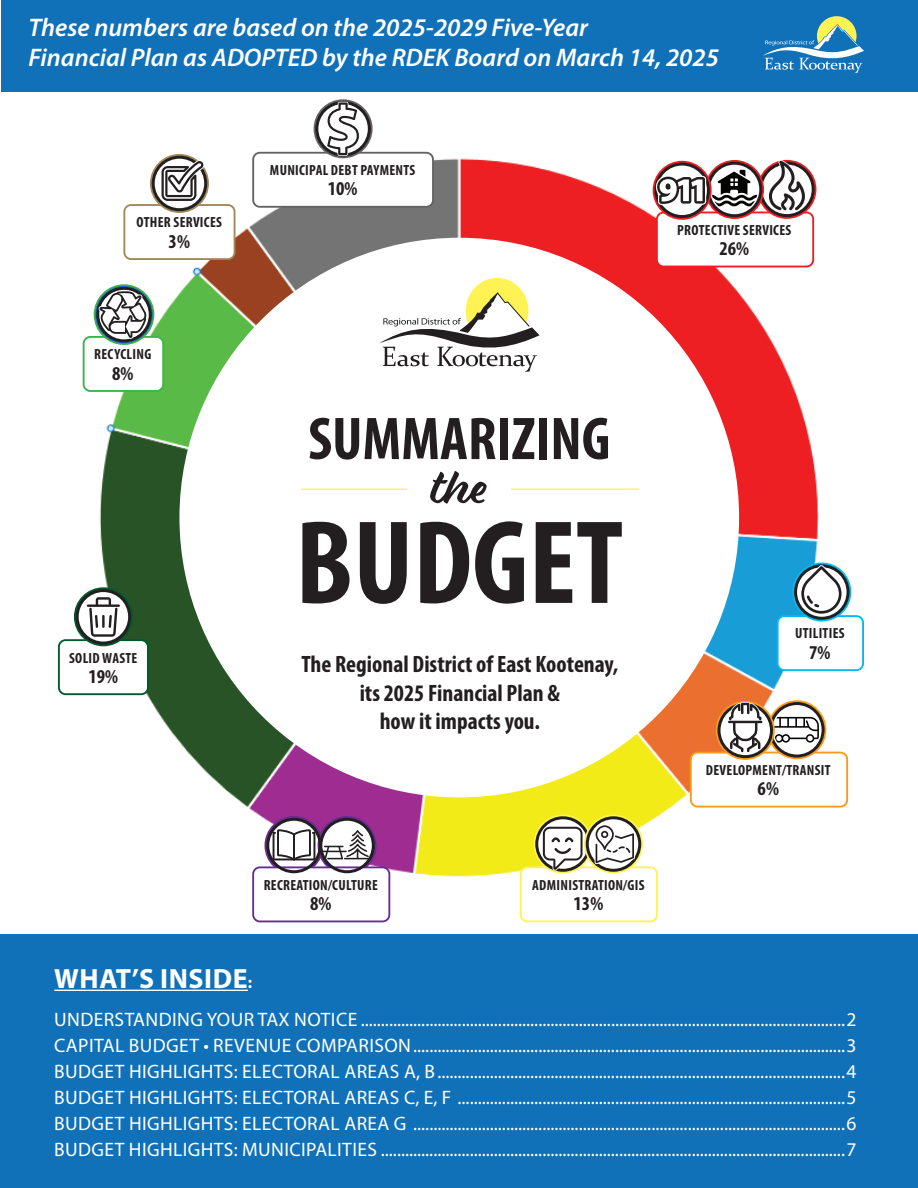
<style>
.page{position:relative;width:918px;height:1188px;background:#fff}
.page>*{position:absolute;margin:0;border:0;box-sizing:border-box;transform-origin:0 0}
.t1{font:700 condensed 119.85px "Myriad Pro";color:#231f20}
.t2{font:700 condensed 60.9px "Myriad Pro";color:#231f20}
.t3{font:50.7px "Eds Market Main Script";color:#231f20}
.t4{font:700 27.9px "Myriad Pro";letter-spacing:.02em;color:#fff}
.t5{font:italic 600 25.5px/30.6px "Myriad Pro";color:#fff}
.t6{font:700 condensed 23.7px/28.5px "Myriad Pro";color:#231f20;text-align:center}
.t7{font:700 condensed 19.65px "Myriad Pro";color:#231f20}
.t8{font:19.5px/26.1px "Myriad Pro";letter-spacing:.02em;color:#fff;text-align:justify}
.t9{font:700 condensed 14.7px "Myriad Pro";letter-spacing:.02em;color:#231f20}
.s1{font-size:16.8px}
</style>
<div class="page">
<div style="left:1px;top:0;width:917px;height:92px;background:#1071b9"></div>
<div style="left:0;top:934px;width:918px;height:254px;background:#1071b9"></div>
<hr style="left:54px;top:990px;width:194px;height:1px;background:#fff">
<svg style="left:763px;top:16px;width:101px;height:57px"></svg>
<img style="left:78px;top:137px;width:758px;height:746px">
<div style="left:179px;top:238px;width:560px;height:559px;background:#fff;border-radius:50%"></div>
<hr style="left:301px;top:489px;width:338px;height:1px;background:#fff353">
<div style="left:408px;top:453px;width:103px;height:61px;background:#fff"></div>
<svg style="left:379px;top:278px;width:161px;height:94px"></svg>
<div style="left:253px;top:153px;width:180px;height:54px;background:#fff;border-radius:7px"></div>
<div style="left:252px;top:152px;width:182px;height:56px;border:2px solid #636366;border-radius:7px"></div>
<svg style="left:314px;top:99px;width:59px;height:59px"></svg>
<svg style="left:315px;top:101px;width:56px;height:56px"></svg>
<div style="left:59px;top:640px;width:89px;height:54px;background:#fff;border-radius:7px"></div>
<div style="left:58px;top:639px;width:91px;height:56px;border:2px solid #00592d;border-radius:7px"></div>
<svg style="left:74px;top:587px;width:59px;height:59px"></svg>
<svg style="left:76px;top:589px;width:55px;height:56px"></svg>
<div style="left:691px;top:753px;width:156px;height:54px;background:#fff;border-radius:7px"></div>
<div style="left:690px;top:752px;width:158px;height:56px;border:2px solid #f89a1c;border-radius:7px"></div>
<svg style="left:716px;top:701px;width:59px;height:59px"></svg>
<svg style="left:718px;top:702px;width:107px;height:56px"></svg>
<div style="left:778px;top:616px;width:85px;height:54px;background:#fff;border-radius:7px"></div>
<div style="left:777px;top:615px;width:87px;height:56px;border:2px solid #00baf1;border-radius:7px"></div>
<svg style="left:792px;top:563px;width:59px;height:59px"></svg>
<svg style="left:794px;top:564px;width:56px;height:56px"></svg>
<div style="left:253px;top:867px;width:136px;height:54px;background:#fff;border-radius:7px"></div>
<div style="left:252px;top:866px;width:138px;height:56px;border:2px solid #652d91;border-radius:7px"></div>
<svg style="left:266px;top:818px;width:109px;height:55px"></svg>
<div style="left:84px;top:337px;width:79px;height:54px;background:#fff;border-radius:7px"></div>
<div style="left:83px;top:336px;width:81px;height:56px;border:2px solid #3ab54a;border-radius:7px"></div>
<svg style="left:94px;top:284px;width:60px;height:61px"></svg>
<svg style="left:96px;top:287px;width:56px;height:55px"></svg>
<div style="left:521px;top:867px;width:136px;height:54px;background:#fff;border-radius:7px"></div>
<div style="left:520px;top:866px;width:138px;height:56px;border:2px solid #fff353;border-radius:7px"></div>
<svg style="left:584px;top:815px;width:59px;height:59px"></svg>
<svg style="left:535px;top:816px;width:106px;height:56px"></svg>
<div style="left:124px;top:205px;width:111px;height:54px;background:#fff;border-radius:7px"></div>
<div style="left:123px;top:204px;width:112px;height:56px;border:2px solid #9e8958;border-radius:7px"></div>
<svg style="left:144px;top:156px;width:63px;height:57px"></svg>
<div style="left:657px;top:212px;width:156px;height:55px;background:#fff;border-radius:7px"></div>
<div style="left:656px;top:212px;width:158px;height:55px;border:2px solid #ee1d23;border-radius:7px"></div>
<svg style="left:654px;top:160px;width:161px;height:58px"></svg>
<h3 class="t5" style="left:28px;top:11px;width:692px">These numbers are based on the 2025-2029 Five-Year<br>Financial Plan as ADOPTED by the RDEK Board on March 14, 2025</h3>
<p class="t9" style="left:137px;top:213px;width:87px">OTHER SERVICES</p>
<p class="t7" style="left:169px;top:229px;width:23px">3%</p>
<p class="t9" style="left:94px;top:345px;width:59px">RECYCLING</p>
<p class="t7" style="left:112px;top:361px;width:23px">8%</p>
<p class="t9" style="left:69px;top:648px;width:70px">SOLID WASTE</p>
<p class="t7" style="left:88px;top:664px;width:31px">19%</p>
<p class="t9" style="left:270px;top:161px;width:147px">MUNICIPAL DEBT PAYMENTS</p>
<p class="t7" style="left:328px;top:177px;width:31px">10%</p>
<p class="t9" style="left:677px;top:221px;width:116px">PROTECTIVE SERVICES</p>
<p class="t7" style="left:719px;top:236px;width:31px">26%</p>
<h2 class="t2" style="left:308px;top:401px;width:304px">SUMMARIZING</h2>
<h3 class="t3" style="left:431px;top:455px;width:59px">the</h3>
<h1 class="t1" style="left:295px;top:488px;width:329px">BUDGET</h1>
<p class="t6" style="left:301px;top:650px;width:319px">The Regional District of East Kootenay, its 2025 Financial Plan &amp;<br>how it impacts you.</p>
<p class="t9" style="left:264px;top:876px;width:116px">RECREATION/CULTURE</p>
<p class="t7" style="left:310px;top:891px;width:23px">8%</p>
<p class="t9" style="left:532px;top:876px;width:114px">ADMINISTRATION/GIS</p>
<p class="t7" style="left:574px;top:891px;width:31px">13%</p>
<p class="t9" style="left:795px;top:624px;width:51px">UTILITIES</p>
<p class="t7" style="left:809px;top:640px;width:23px">7%</p>
<p class="t9" style="left:706px;top:761px;width:126px">DEVELOPMENT/TRANSIT</p>
<p class="t7" style="left:758px;top:776px;width:23px">6%</p>
<h3 class="t4" style="left:54px;top:960px;width:199px">WHAT’S INSIDE<span class="s1">:</span></h3>
<p class="t8" style="left:54px;top:1006px;width:804px">UNDERSTANDING YOUR TAX NOTICE ........................................................................................................................2<br>CAPITAL BUDGET • REVENUE COMPARISON...........................................................................................................3<br>BUDGET HIGHLIGHTS: ELECTORAL AREAS A, B.....................................................................................................4<br>BUDGET HIGHLIGHTS: ELECTORAL AREAS C, E, F ................................................................................................5<br>BUDGET HIGHLIGHTS: ELECTORAL AREA G ...........................................................................................................6<br>BUDGET HIGHLIGHTS: MUNICIPALITIES ...................................................................................................................7</p>
</div>
